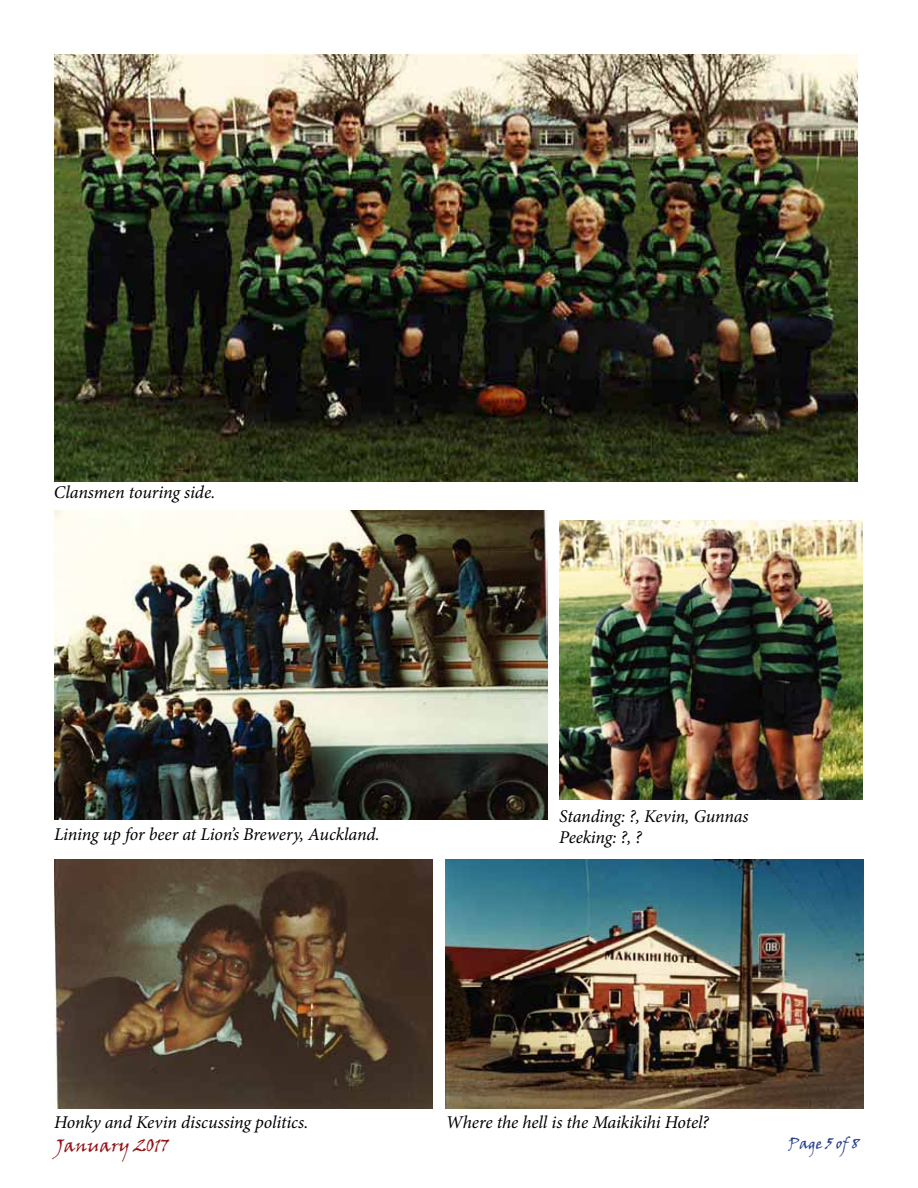
<style>
.page{position:relative;width:918px;height:1188px;background:#fff}
.page>*{position:absolute;margin:0;border:0;box-sizing:border-box;transform-origin:0 0}
.t1{font:italic 18px/21.6px "Minion Pro";letter-spacing:-.01em;color:#000}
.t2{font:18px "Viner Hand ITC";color:#951316}
.t3{font:15px "Viner Hand ITC";color:#25408f}
</style>
<div class="page">
<img style="left:446px;top:859px;width:418px;height:249px">
<img style="left:54px;top:859px;width:378px;height:250px">
<img style="left:54px;top:511px;width:493px;height:309px">
<img style="left:559px;top:521px;width:303px;height:279px">
<img style="left:54px;top:54px;width:803px;height:428px">
<p class="t1" style="left:54px;top:482px;width:163px">Clansmen touring side.</p>
<p class="t1" style="left:54px;top:823px;width:327px">Lining up for beer at Lion’s Brewery, Auckland.</p>
<p class="t1" style="left:559px;top:805px;width:191px">Standing: ?, Kevin, Gunnas<br>Peeking: ?, ?</p>
<p class="t1" style="left:54px;top:1111px;width:256px">Honky and Kevin discussing politics.</p>
<p class="t1" style="left:446px;top:1112px;width:265px">Where the hell is the Maikikihi Hotel?</p>
<p class="t2" style="left:56px;top:1134px;width:115px">January 2017</p>
<p class="t3" style="left:788px;top:1134px;width:73px">Page 5 of 8</p>
</div>
